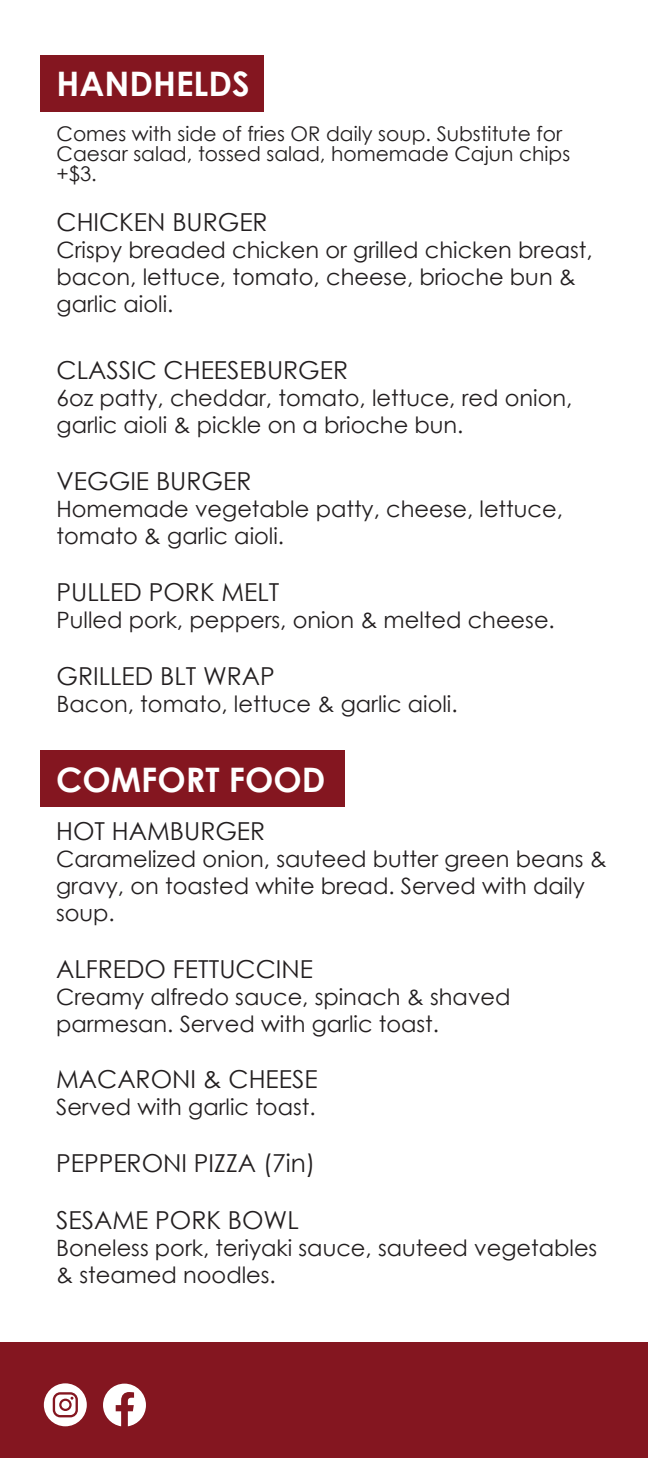
<style>
.page{position:relative;width:648px;height:1458px;background:#fff}
.page>*{position:absolute;margin:0;border:0;box-sizing:border-box;transform-origin:0 0}
.t1{font:700 33.75px "Century Gothic";color:#fff}
.t2{font:24.75px "Century Gothic";color:#231f20}
.t3{font:22.5px/27px "Century Gothic";color:#231f20}
.t4{font:20.25px/20.2px "Century Gothic";color:#231f20}
</style>
<div class="page">
<div style="left:40px;top:750px;width:304px;height:56px;background:#841620"></div>
<div style="left:41px;top:55px;width:223px;height:57px;background:#841620"></div>
<div style="left:0;top:1343px;width:648px;height:115px;background:#841620"></div>
<svg style="left:44px;top:1383px;width:43px;height:43px"></svg>
<svg style="left:103px;top:1384px;width:43px;height:42px"></svg>
<h1 class="t1" style="left:57px;top:58px;width:195px">HANDHELDS</h1>
<p class="t4" style="left:57px;top:123px;width:515px">Comes with side of fries OR daily soup. Substitute for<br>Caesar salad, tossed salad, homemade Cajun chips +$3.</p>
<p class="t2" style="left:57px;top:205px;width:213px">CHICKEN BURGER</p>
<p class="t3" style="left:57px;top:236px;width:538px">Crispy breaded chicken or grilled chicken breast, bacon, lettuce, tomato, cheese, brioche bun &amp; garlic aioli.</p>
<p class="t2" style="left:57px;top:353px;width:293px">CLASSIC CHEESEBURGER</p>
<p class="t3" style="left:57px;top:385px;width:517px">6oz patty, cheddar, tomato, lettuce, red onion, garlic aioli &amp; pickle on a brioche bun.</p>
<p class="t2" style="left:57px;top:464px;width:196px">VEGGIE BURGER</p>
<p class="t3" style="left:57px;top:495px;width:508px">Homemade vegetable patty, cheese, lettuce, tomato &amp; garlic aioli.</p>
<p class="t2" style="left:57px;top:575px;width:224px">PULLED PORK MELT</p>
<p class="t3" style="left:57px;top:606px;width:500px">Pulled pork, peppers, onion &amp; melted cheese.</p>
<p class="t2" style="left:57px;top:658px;width:220px">GRILLED BLT WRAP</p>
<p class="t3" style="left:57px;top:690px;width:403px">Bacon, tomato, lettuce &amp; garlic aioli.</p>
<h1 class="t1" style="left:56px;top:754px;width:271px">COMFORT FOOD</h1>
<p class="t2" style="left:56px;top:814px;width:211px">HOT HAMBURGER</p>
<p class="t3" style="left:56px;top:845px;width:552px">Caramelized onion, sauteed butter green beans &amp; gravy, on toasted white bread. Served with daily soup.</p>
<p class="t2" style="left:56px;top:951px;width:258px">ALFREDO FETTUCCINE</p>
<p class="t3" style="left:56px;top:983px;width:456px">Creamy alfredo sauce, spinach &amp; shaved parmesan. Served with garlic toast.</p>
<p class="t2" style="left:56px;top:1062px;width:263px">MACARONI &amp; CHEESE</p>
<p class="t3" style="left:56px;top:1093px;width:261px">Served with garlic toast.</p>
<p class="t2" style="left:56px;top:1146px;width:260px">PEPPERONI PIZZA (7in)</p>
<p class="t2" style="left:56px;top:1203px;width:244px">SESAME PORK BOWL</p>
<p class="t3" style="left:56px;top:1234px;width:543px">Boneless pork, teriyaki sauce, sauteed vegetables &amp; steamed noodles.</p>
</div>
